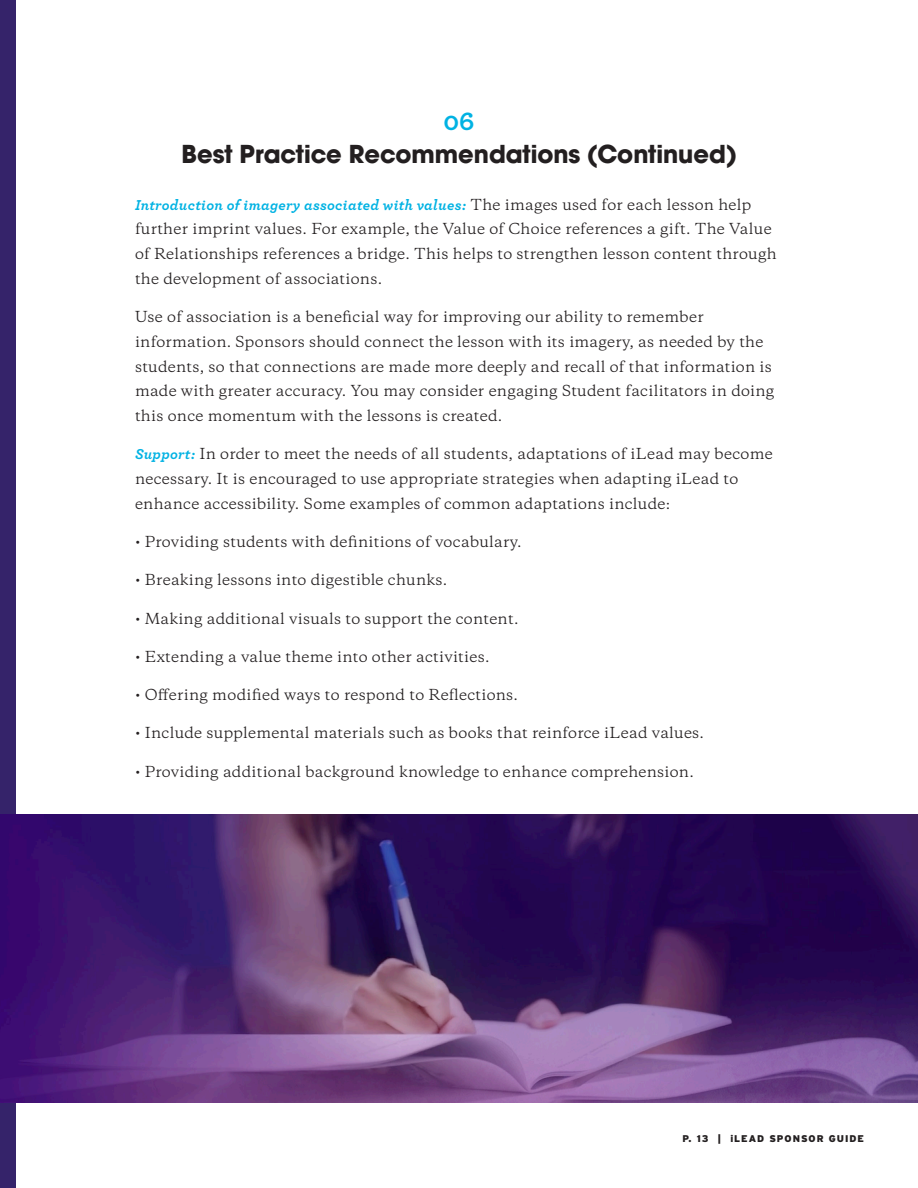
<style>
.page{position:relative;width:918px;height:1188px;background:#fff}
.page>*{position:absolute;margin:0;border:0;box-sizing:border-box;transform-origin:0 0}
.Part_Title{font:700 27px "Avant Garde Md ITC";color:#231f20}
.t1{font:700 27px "Archer";color:#00b2e3}
.Body_Copy{font:italic 700 15px "Archer";letter-spacing:.02em;color:#00b2e3}
.Body_Copy-2{font:14.25px/24.8px "Galaxie Copernicus";letter-spacing:.02em;color:#231f20}
.t2{font:900 9.75px "Interstate";letter-spacing:.1em;color:#231f20}
.s1{font-family:"Galaxie Copernicus";font-weight:400;font-style:normal;font-size:14.25px;color:#231f20}
.s2{font-family:"Archer";font-weight:700;font-style:italic;font-size:15px;color:#00b2e3}
</style>
<div class="page">
<div style="left:0;top:0;width:16px;height:1188px;background:#35236a"></div>
<img style="left:0;top:815px;width:918px;height:288px">
<p class="t1" style="left:444px;top:99px;width:32px">06</p>
<p class="Part_Title" style="left:182px;top:137px;width:556px">Best Practice Recommendations (Continued)</p>
<p class="Body_Copy" style="left:135px;top:193px;width:618px">Introduction of imagery associated with values: <span class="s1">The images used for each lesson help</span></p>
<p class="Body_Copy-2" style="left:135px;top:217px;width:643px">further imprint values. For example, the Value of Choice references a gift. The Value of Relationships references a bridge. This helps to strengthen lesson content through the development of associations.</p>
<p class="Body_Copy-2" style="left:135px;top:304px;width:641px">Use of association is a beneficial way for improving our ability to remember information. Sponsors should connect the lesson with its imagery, as needed by the students, so that connections are made more deeply and recall of that information is made with greater accuracy. You may consider engaging Student facilitators in doing this once momentum with the lessons is created.</p>
<p class="Body_Copy-2" style="left:135px;top:442px;width:639px"><span class="s2">Support:</span> In order to meet the needs of all students, adaptations of iLead may become necessary. It is encouraged to use appropriate strategies when adapting iLead to enhance accessibility. Some examples of common adaptations include:</p>
<p class="Body_Copy-2" style="left:135px;top:529px;width:388px">• Providing students with definitions of vocabulary.</p>
<p class="Body_Copy-2" style="left:135px;top:568px;width:314px">• Breaking lessons into digestible chunks.</p>
<p class="Body_Copy-2" style="left:135px;top:606px;width:385px">• Making additional visuals to support the content.</p>
<p class="Body_Copy-2" style="left:135px;top:644px;width:356px">• Extending a value theme into other activities.</p>
<p class="Body_Copy-2" style="left:135px;top:682px;width:385px">• Offering modified ways to respond to Reflections.</p>
<p class="Body_Copy-2" style="left:135px;top:721px;width:571px">• Include supplemental materials such as books that reinforce iLead values.</p>
<p class="Body_Copy-2" style="left:135px;top:759px;width:560px">• Providing additional background knowledge to enhance comprehension.</p>
<p class="t2" style="left:682px;top:1133px;width:183px">P. 13 | iLEAD SPONSOR GUIDE</p>
</div>
